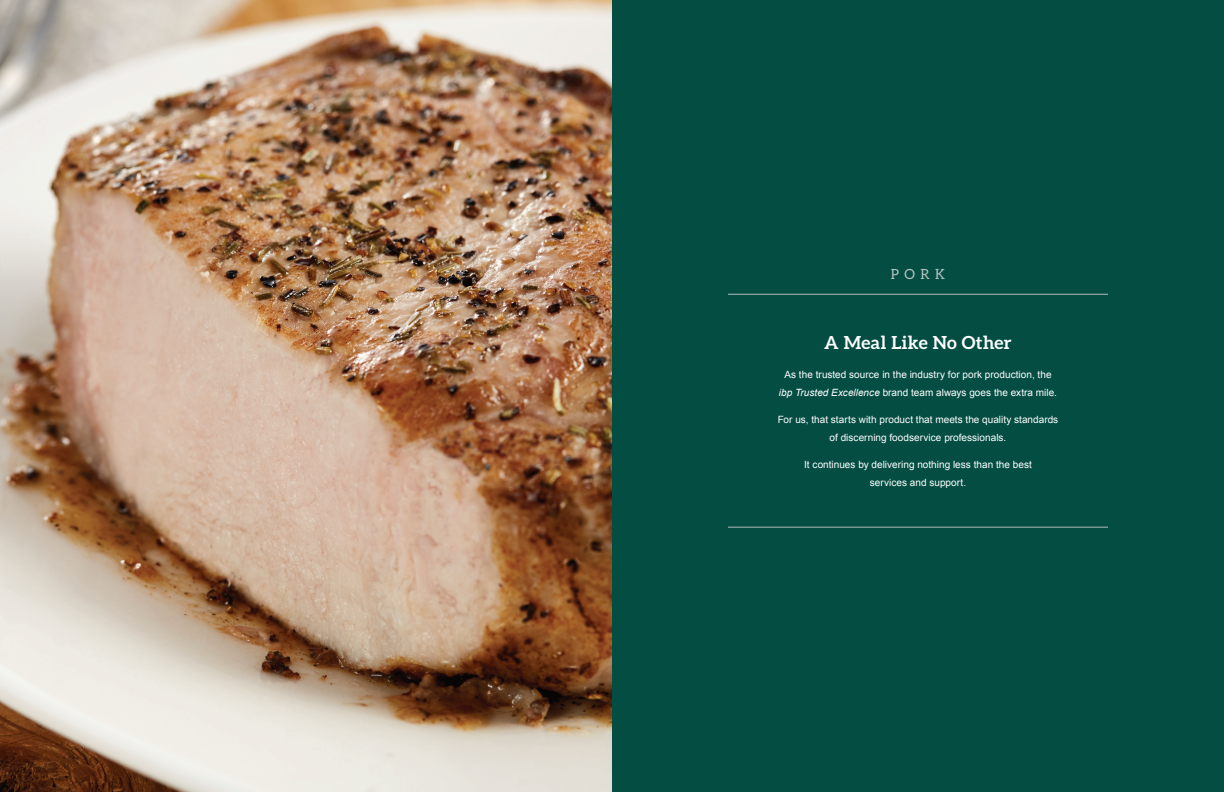
<style>
.page{position:relative;width:1224px;height:792px;background:#fff}
.page>*{position:absolute;margin:0;border:0;box-sizing:border-box;transform-origin:0 0}
.s1{font:700 18px "Aleo";letter-spacing:.02em;color:#fff}
.timeline{font:14px "Aleo";color:#b5c2be}
.body{font:10px/18px "Arial";letter-spacing:.005em;color:#fff;text-align:center}
.s1{font-style:italic}
</style>
<div class="page">
<div style="left:612px;top:0;width:612px;height:792px;background:#034d43"></div>
<hr style="left:728px;top:294px;width:380px;height:1px;background:#b1bcba">
<hr style="left:728px;top:527px;width:380px;height:1px;background:#b1bcba">
<img style="left:0;top:0;width:612px;height:792px">
<p class="timeline" style="left:891px;top:267px;width:56px">PORK</p>
<p class="s1" style="left:824px;top:333px;width:189px">A Meal Like No Other</p>
<p class="body" style="left:779px;top:366px;width:280px">As the trusted source in the industry for pork production, the <span class="s1">ibp Trusted Excellence</span> brand team always goes the extra mile.</p>
<p class="body" style="left:778px;top:411px;width:282px">For us, that starts with product that meets the quality standards of discerning foodservice professionals.</p>
<p class="body" style="left:804px;top:456px;width:229px">It continues by delivering nothing less than the best services and support.</p>
</div>
